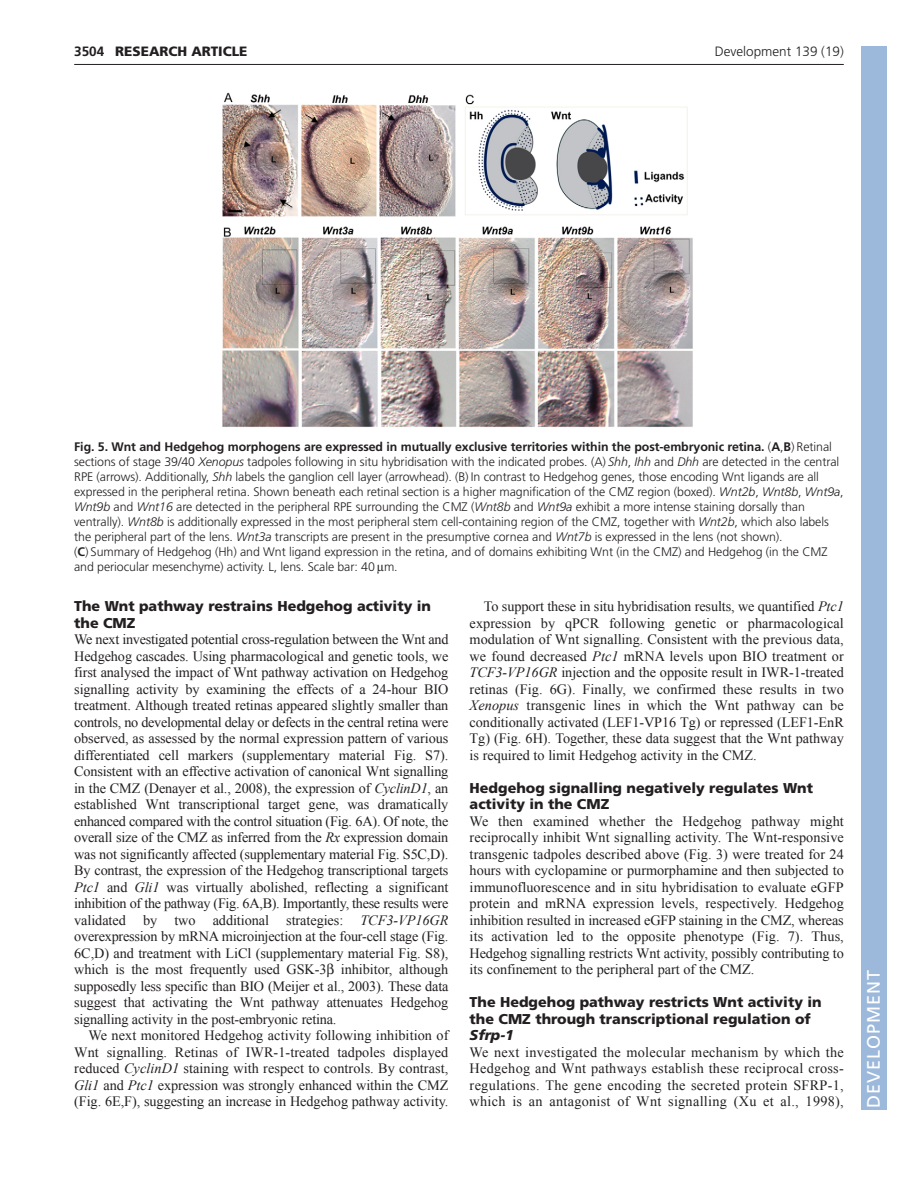
<style>
.page{position:relative;width:918px;height:1188px;background:#fff}
.page>*{position:absolute;margin:0;border:0;box-sizing:border-box;transform-origin:0 0}
.t1{font:18px "Frutiger LT Std";letter-spacing:.055em;color:#fff}
.t2{font:14.25px/16.5px "Times New Roman";letter-spacing:-.005em;color:#231f20;text-align:justify}
.t3{font:900 14.25px/16.5px "Frutiger LT Std";color:#231f20}
.t4{font:italic 900 14.25px "Frutiger LT Std";color:#231f20}
.t5{font:300 13.5px "Frutiger";color:#231f20}
.t6{font:900 13.5px "Frutiger LT Std";color:#231f20}
.t7{font:700 13.5px "Frutiger LT Std";color:#231f20}
.t8{font:300 12.3px/15px "Frutiger";letter-spacing:-.005em;color:#231f20}
.s1{font-weight:700}
.s2{font-style:italic}
</style>
<div class="page">
<hr style="left:74px;top:64px;width:770px;height:1px;background:#231f20">
<img style="left:222px;top:92px;width:471px;height:335px">
<div style="left:861px;top:46px;width:25px;height:1064px;background:#9cb9db"></div>
<p class="t7" style="left:74px;top:46px;width:32px">3504</p>
<p class="t6" style="left:115px;top:46px;width:134px">RESEARCH ARTICLE</p>
<p class="t5" style="left:715px;top:46px;width:131px">Development 139 (19)</p>
<p class="t8" style="left:74px;top:441px;width:771px"><span class="s1">Fig. 5. Wnt and Hedgehog morphogens are expressed in mutually exclusive territories within the post-embryonic retina.</span> (<span class="s1">A</span>,<span class="s1">B</span>) Retinal sections of stage 39/40 <span class="s2">Xenopus</span> tadpoles following in situ hybridisation with the indicated probes. (A) <span class="s2">Shh</span>, <span class="s2">Ihh</span> and <span class="s2">Dhh</span> are detected in the central RPE (arrows). Additionally, <span class="s2">Shh</span> labels the ganglion cell layer (arrowhead). (B) In contrast to Hedgehog genes, those encoding Wnt ligands are all expressed in the peripheral retina. Shown beneath each retinal section is a higher magnification of the CMZ region (boxed). <span class="s2">Wnt2b</span>, <span class="s2">Wnt8b</span>, <span class="s2">Wnt9a</span>, <span class="s2">Wnt9b</span> and <span class="s2">Wnt16</span> are detected in the peripheral RPE surrounding the CMZ (<span class="s2">Wnt8b</span> and <span class="s2">Wnt9a</span> exhibit a more intense staining dorsally than ventrally). <span class="s2">Wnt8b</span> is additionally expressed in the most peripheral stem cell-containing region of the CMZ, together with <span class="s2">Wnt2b</span>, which also labels the peripheral part of the lens. <span class="s2">Wnt3a</span> transcripts are present in the presumptive cornea and <span class="s2">Wnt7b</span> is expressed in the lens (not shown).<br>(<span class="s1">C</span>) Summary of Hedgehog (Hh) and Wnt ligand expression in the retina, and of domains exhibiting Wnt (in the CMZ) and Hedgehog (in the CMZ and periocular mesenchyme) activity. L, lens. Scale bar: 40 m.</p>
<p class="t3" style="left:74px;top:599px;width:358px">The Wnt pathway restrains Hedgehog activity in the CMZ</p>
<p class="t2" style="left:74px;top:631px;width:376px">We next investigated potential cross-regulation between the Wnt and Hedgehog cascades. Using pharmacological and genetic tools, we first analysed the impact of Wnt pathway activation on Hedgehog signalling activity by examining the effects of a 24-hour BIO treatment. Although treated retinas appeared slightly smaller than controls, no developmental delay or defects in the central retina were observed, as assessed by the normal expression pattern of various differentiated cell markers (supplementary material Fig. S7).<br>Consistent with an effective activation of canonical Wnt signalling in the CMZ (Denayer et al., 2008), the expression of <span class="s2">CyclinD1</span>, an established Wnt transcriptional target gene, was dramatically enhanced compared with the control situation (Fig. 6A). Of note, the overall size of the CMZ as inferred from the <span class="s2">Rx</span> expression domain was not significantly affected (supplementary material Fig. S5C,D).<br>By contrast, the expression of the Hedgehog transcriptional targets <span class="s2">Ptc1</span> and <span class="s2">Gli1</span> was virtually abolished, reflecting a significant inhibition of the pathway (Fig. 6A,B). Importantly, these results were validated by two additional strategies: <span class="s2">TCF3-VP16GR </span>overexpression by mRNA microinjection at the four-cell stage (Fig.<br>6C,D) and treatment with LiCl (supplementary material Fig. S8), which is the most frequently used GSK-3 inhibitor, although supposedly less specific than BIO (Meijer et al., 2003). These data suggest that activating the Wnt pathway attenuates Hedgehog signalling activity in the post-embryonic retina.</p>
<p class="t2" style="left:74px;top:1027px;width:376px;text-indent:14px">We next monitored Hedgehog activity following inhibition of Wnt signalling. Retinas of IWR-1-treated tadpoles displayed reduced <span class="s2">CyclinD1</span> staining with respect to controls. By contrast, <span class="s2">Gli1</span> and <span class="s2">Ptc1</span> expression was strongly enhanced within the CMZ (Fig. 6E,F), suggesting an increase in Hedgehog pathway activity.</p>
<p class="t2" style="left:470px;top:598px;width:376px;text-indent:14px">To support these in situ hybridisation results, we quantified <span class="s2">Ptc1 </span>expression by qPCR following genetic or pharmacological modulation of Wnt signalling. Consistent with the previous data, we found decreased <span class="s2">Ptc1</span> mRNA levels upon BIO treatment or <span class="s2">TCF3-VP16GR</span> injection and the opposite result in IWR-1-treated retinas (Fig. 6G). Finally, we confirmed these results in two <span class="s2">Xenopus</span> transgenic lines in which the Wnt pathway can be conditionally activated (LEF1-VP16 Tg) or repressed (LEF1-EnR Tg) (Fig. 6H). Together, these data suggest that the Wnt pathway is required to limit Hedgehog activity in the CMZ.</p>
<p class="t3" style="left:470px;top:781px;width:345px">Hedgehog signalling negatively regulates Wnt activity in the CMZ</p>
<p class="t2" style="left:470px;top:813px;width:376px">We then examined whether the Hedgehog pathway might reciprocally inhibit Wnt signalling activity. The Wnt-responsive transgenic tadpoles described above (Fig. 3) were treated for 24 hours with cyclopamine or purmorphamine and then subjected to immunofluorescence and in situ hybridisation to evaluate eGFP protein and mRNA expression levels, respectively. Hedgehog inhibition resulted in increased eGFP staining in the CMZ, whereas its activation led to the opposite phenotype (Fig. 7). Thus, Hedgehog signalling restricts Wnt activity, possibly contributing to its confinement to the peripheral part of the CMZ.</p>
<p class="t3" style="left:470px;top:995px;width:354px">The Hedgehog pathway restricts Wnt activity in the CMZ through transcriptional regulation of</p>
<p class="t4" style="left:470px;top:1027px;width:46px">Sfrp-1</p>
<p class="t2" style="left:470px;top:1044px;width:376px">We next investigated the molecular mechanism by which the Hedgehog and Wnt pathways establish these reciprocal cross&shy;regulations. The gene encoding the secreted protein SFRP-1, which is an antagonist of Wnt signalling (Xu et al., 1998),</p>
<p class="t1" style="left:863px;top:1108px;width:140px;rotate:-90deg">DEVELOPMENT</p>
</div>
